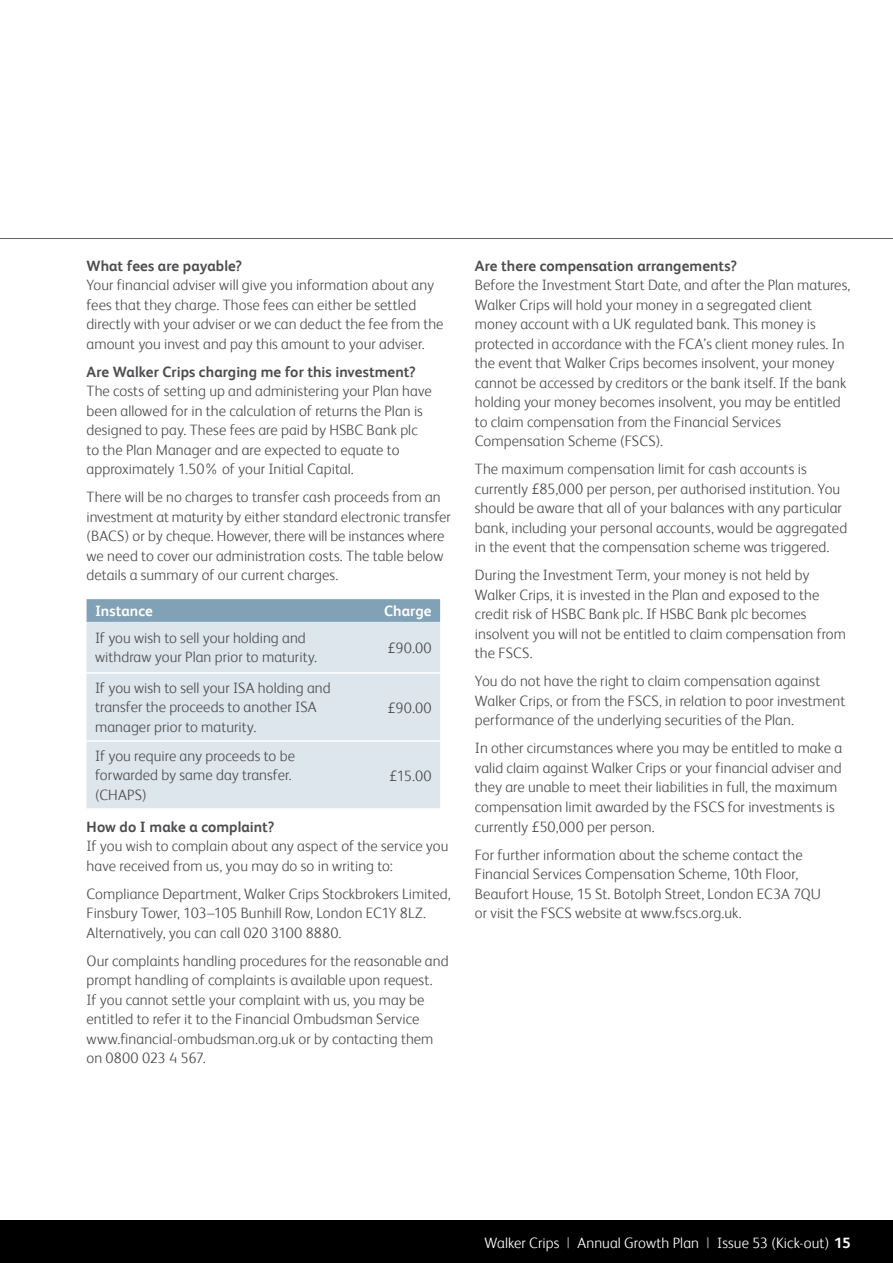
<style>
.page{position:relative;width:893px;height:1263px;background:#fff}
.page>*{position:absolute;margin:0;border:0;box-sizing:border-box;transform-origin:0 0}
.t1{font:300 15px/19.5px "FS Albert";letter-spacing:.005em;color:#4d4d4f}
.t2{font:700 15px "FS Albert";letter-spacing:.005em;color:#4d4d4f}
.t3{font:300 15px "FS Albert";letter-spacing:.005em;color:#fff}
.t4{font:700 15px "FS Albert";letter-spacing:.005em;color:#fff}
.s1{font-family:"Frutiger"}
.s2{font-weight:400;color:#939598}
.s3{font-weight:700}
</style>
<div class="page">
<hr style="left:0;top:238px;width:893px;height:1px;background:#636466">
<svg style="left:87px;top:599px;width:353px;height:23px;background:#81a2b7"></svg>
<div style="left:87px;top:622px;width:353px;height:186px;background:#dde6ed"></div>
<hr style="left:87px;top:672px;width:254px;height:2px;background:#fff">
<hr style="left:341px;top:672px;width:99px;height:2px;background:#fff">
<hr style="left:87px;top:740px;width:254px;height:2px;background:#fff">
<hr style="left:341px;top:740px;width:99px;height:2px;background:#fff">
<div style="left:0;top:1220px;width:893px;height:43px;background:#000"></div>
<p class="t2" style="left:87px;top:257px;width:157px">What fees are payable?</p>
<p class="t1" style="left:87px;top:275px;width:359px">Your financial adviser will give you information about any fees that they charge. Those fees can either be settled directly with your adviser or we can deduct the fee from the amount you invest and pay this amount to your adviser.</p>
<p class="t2" style="left:87px;top:363px;width:331px">Are Walker Crips charging me for this investment?</p>
<p class="t1" style="left:87px;top:381px;width:347px">The costs of setting up and administering your Plan have been allowed for in the calculation of returns the Plan is designed to pay. These fees are paid by HSBC Bank plc to the Plan Manager and are expected to equate to approximately 1.50% of your Initial Capital.</p>
<p class="t1" style="left:87px;top:487px;width:366px">There will be no charges to transfer cash proceeds from an investment at maturity by either standard electronic transfer (BACS) or by cheque. However, there will be instances where we need to cover our administration costs. The table below details a summary of our current charges.</p>
<p class="t4" style="left:95px;top:602px;width:59px">Instance</p>
<p class="t4" style="left:384px;top:602px;width:49px">Charge</p>
<p class="t1" style="left:95px;top:628px;width:224px">If you wish to sell your holding and withdraw your Plan prior to maturity.</p>
<p class="t1" style="left:387px;top:638px;width:46px"><span class="s1">£</span>90.00</p>
<p class="t1" style="left:95px;top:678px;width:237px">If you wish to sell your ISA holding and transfer the proceeds to another ISA manager prior to maturity.</p>
<p class="t1" style="left:387px;top:698px;width:46px"><span class="s1">£</span>90.00</p>
<p class="t1" style="left:95px;top:746px;width:201px">If you require any proceeds to be forwarded by same day transfer. (CHAPS)</p>
<p class="t1" style="left:389px;top:766px;width:44px"><span class="s1">£</span>15.00</p>
<p class="t2" style="left:87px;top:818px;width:189px">How do I make a complaint?</p>
<p class="t1" style="left:87px;top:836px;width:363px">If you wish to complain about any aspect of the service you have received from us, you may do so in writing to:</p>
<p class="t1" style="left:87px;top:884px;width:366px">Compliance Department, Walker Crips Stockbrokers Limited,<br>Finsbury Tower, 103–105 Bunhill Row, London EC1Y 8LZ.<br>Alternatively, you can call 020 3100 8880.</p>
<p class="t1" style="left:87px;top:951px;width:364px">Our complaints handling procedures for the reasonable and prompt handling of complaints is available upon request.<br>If you cannot settle your complaint with us, you may be entitled to refer it to the Financial Ombudsman Service www.financial-ombudsman.org.uk or by contacting them on 0800 023 4 567.</p>
<p class="t2" style="left:475px;top:257px;width:264px">Are there compensation arrangements?</p>
<p class="t1" style="left:475px;top:275px;width:377px">Before the Investment Start Date, and after the Plan matures, Walker Crips will hold your money in a segregated client money account with a UK regulated bank. This money is protected in accordance with the FCA’s client money rules. In the event that Walker Crips becomes insolvent, your money cannot be accessed by creditors or the bank itself. If the bank holding your money becomes insolvent, you may be entitled to claim compensation from the Financial Services Compensation Scheme (FSCS).</p>
<p class="t1" style="left:475px;top:459px;width:374px">The maximum compensation limit for cash accounts is currently <span class="s1">£</span>85,000 per person, per authorised institution. You should be aware that all of your balances with any particular bank, including your personal accounts, would be aggregated in the event that the compensation scheme was triggered.</p>
<p class="t1" style="left:475px;top:565px;width:373px">During the Investment Term, your money is not held by Walker Crips, it is invested in the Plan and exposed to the credit risk of HSBC Bank plc. If HSBC Bank plc becomes insolvent you will not be entitled to claim compensation from the FSCS.</p>
<p class="t1" style="left:475px;top:671px;width:372px">You do not have the right to claim compensation against<br>Walker Crips, or from the FSCS, in relation to poor investment performance of the underlying securities of the Plan.</p>
<p class="t1" style="left:475px;top:738px;width:369px">In other circumstances where you may be entitled to make a valid claim against Walker Crips or your financial adviser and they are unable to meet their liabilities in full, the maximum compensation limit awarded by the FSCS for investments is currently <span class="s1">£</span>50,000 per person.</p>
<p class="t1" style="left:475px;top:844px;width:347px">For further information about the scheme contact the Financial Services Compensation Scheme, 10th Floor, Beaufort House, 15 St. Botolph Street, London EC3A 7QU or visit the FSCS website at www.fscs.org.uk.</p>
<p class="t3" style="left:485px;top:1234px;width:367px">Walker Crips <span class="s2">|</span> Annual Growth Plan <span class="s2">|</span> Issue 53 (Kick-out) <span class="s3">15</span></p>
</div>
